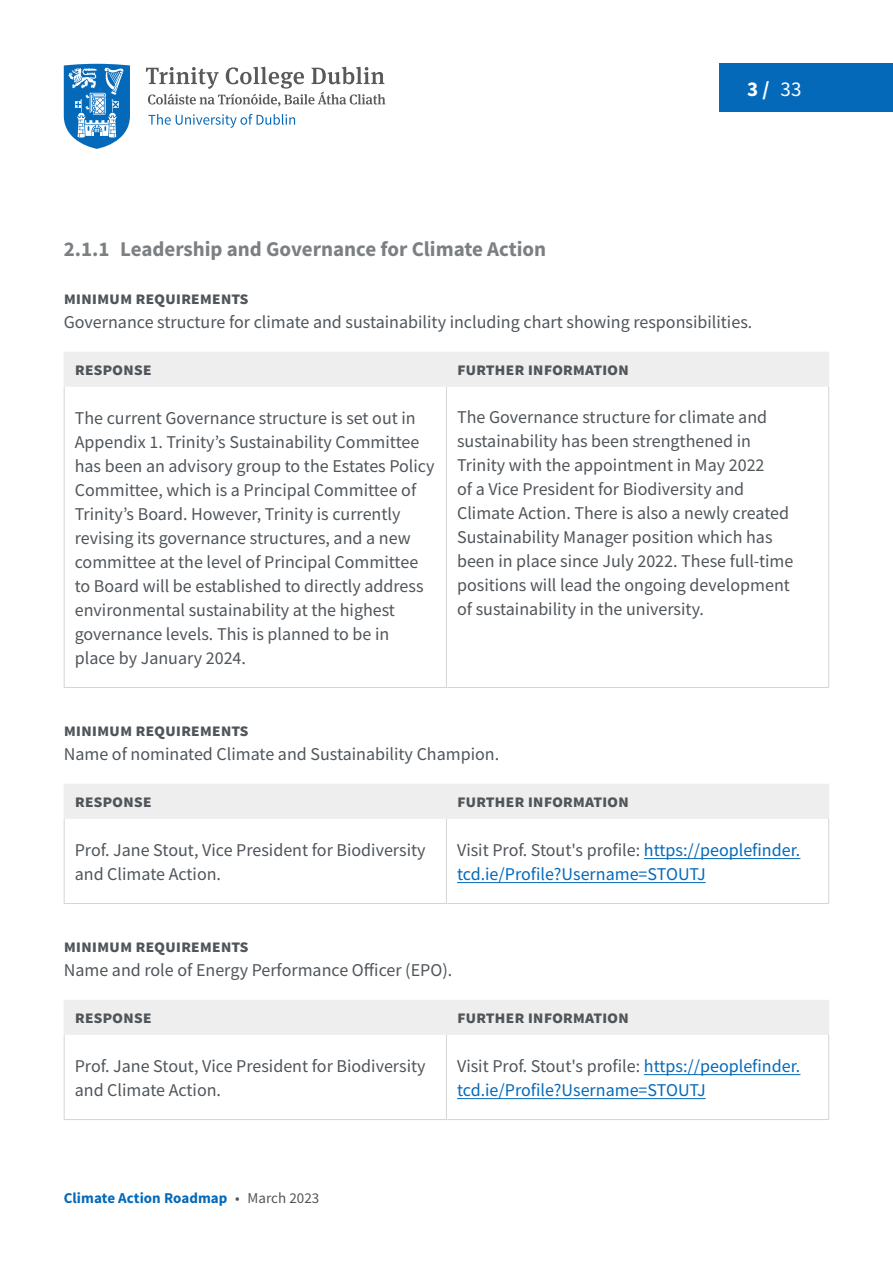
<style>
.page{position:relative;width:893px;height:1263px;background:#fff}
.page>*{position:absolute;margin:0;border:0;box-sizing:border-box;transform-origin:0 0}
.t1{font:700 21px "Source Sans Pro";color:#7c8083}
.t2{font:700 21px "Source Sans Pro";color:#fff}
.t3{font:18px/24px "Source Sans Pro";color:#50555a}
.t4{font:18px/24px "Source Sans Pro";color:#0569b9}
.t5{font:700 18px "Source Sans Pro";letter-spacing:-.01em;color:#50555a}
.t6{font:700 15px "Source Sans Pro";letter-spacing:.005em;color:#0569b9}
.s1{font-weight:400}
.s2{color:#50555a}
.s3{font-weight:400;color:#50555a}
</style>
<div class="page">
<div style="left:65px;top:353px;width:763px;height:33px;background:#eeeeef"></div>
<hr style="left:64px;top:387px;width:1px;height:300px;background:#d3d5d6">
<hr style="left:446px;top:387px;width:1px;height:300px;background:#d3d5d6">
<hr style="left:828px;top:387px;width:1px;height:300px;background:#d3d5d6">
<hr style="left:64px;top:687px;width:382px;height:1px;background:#d3d5d6">
<hr style="left:446px;top:687px;width:383px;height:1px;background:#d3d5d6">
<hr style="left:64px;top:352px;width:382px;height:1px;background:#eeeeef">
<hr style="left:64px;top:353px;width:1px;height:33px;background:#eeeeef">
<hr style="left:446px;top:352px;width:383px;height:1px;background:#eeeeef">
<hr style="left:446px;top:353px;width:1px;height:33px;background:#eeeeef">
<hr style="left:828px;top:353px;width:1px;height:33px;background:#eeeeef">
<hr style="left:64px;top:386px;width:382px;height:1px;background:#eeeeef">
<hr style="left:446px;top:386px;width:383px;height:1px;background:#eeeeef">
<div style="left:65px;top:785px;width:763px;height:33px;background:#eeeeef"></div>
<hr style="left:64px;top:819px;width:1px;height:84px;background:#d3d5d6">
<hr style="left:446px;top:819px;width:1px;height:84px;background:#d3d5d6">
<hr style="left:828px;top:819px;width:1px;height:84px;background:#d3d5d6">
<hr style="left:64px;top:903px;width:382px;height:1px;background:#d3d5d6">
<hr style="left:446px;top:903px;width:383px;height:1px;background:#d3d5d6">
<hr style="left:64px;top:784px;width:382px;height:1px;background:#eeeeef">
<hr style="left:64px;top:785px;width:1px;height:33px;background:#eeeeef">
<hr style="left:446px;top:784px;width:383px;height:1px;background:#eeeeef">
<hr style="left:446px;top:785px;width:1px;height:33px;background:#eeeeef">
<hr style="left:828px;top:785px;width:1px;height:33px;background:#eeeeef">
<hr style="left:64px;top:818px;width:382px;height:1px;background:#eeeeef">
<hr style="left:446px;top:818px;width:383px;height:1px;background:#eeeeef">
<hr style="left:644px;top:858px;width:156px;height:1px;background:#0569b9">
<hr style="left:457px;top:882px;width:249px;height:1px;background:#0569b9">
<div style="left:65px;top:1001px;width:763px;height:33px;background:#eeeeef"></div>
<hr style="left:64px;top:1035px;width:1px;height:84px;background:#d3d5d6">
<hr style="left:446px;top:1035px;width:1px;height:84px;background:#d3d5d6">
<hr style="left:828px;top:1035px;width:1px;height:84px;background:#d3d5d6">
<hr style="left:64px;top:1119px;width:382px;height:1px;background:#d3d5d6">
<hr style="left:446px;top:1119px;width:383px;height:1px;background:#d3d5d6">
<hr style="left:64px;top:1000px;width:382px;height:1px;background:#eeeeef">
<hr style="left:64px;top:1001px;width:1px;height:33px;background:#eeeeef">
<hr style="left:446px;top:1000px;width:383px;height:1px;background:#eeeeef">
<hr style="left:446px;top:1001px;width:1px;height:33px;background:#eeeeef">
<hr style="left:828px;top:1001px;width:1px;height:33px;background:#eeeeef">
<hr style="left:64px;top:1034px;width:382px;height:1px;background:#eeeeef">
<hr style="left:446px;top:1034px;width:383px;height:1px;background:#eeeeef">
<hr style="left:644px;top:1074px;width:156px;height:1px;background:#0569b9">
<hr style="left:457px;top:1098px;width:249px;height:1px;background:#0569b9">
<div style="left:719px;top:64px;width:174px;height:48px;background:#0569b9"></div>
<svg style="left:146px;top:67px;width:239px;height:39px"></svg>
<svg style="left:148px;top:114px;width:147px;height:14px"></svg>
<svg style="left:64px;top:64px;width:66px;height:85px"></svg>
<p class="t2" style="left:747px;top:74px;width:56px">3 / <span class="s1">33</span></p>
<p class="t1" style="left:64px;top:235px;width:484px">2.1.1 Leadership and Governance for Climate Action</p>
<p class="t5" style="left:64px;top:286px;width:186px">minimum requirements</p>
<p class="t3" style="left:64px;top:310px;width:690px">Governance structure for climate and sustainability including chart showing responsibilities.</p>
<p class="t5" style="left:75px;top:357px;width:78px">response</p>
<p class="t5" style="left:457px;top:357px;width:174px">further information</p>
<p class="t3" style="left:75px;top:405px;width:361px">The current Governance structure is set out in Appendix 1. Trinity’s Sustainability Committee has been an advisory group to the Estates Policy Committee, which is a Principal Committee of Trinity’s Board. However, Trinity is currently revising its governance structures, and a new committee at the level of Principal Committee to Board will be established to directly address environmental sustainability at the highest governance levels. This is planned to be in<br>place by January 2024.</p>
<p class="t3" style="left:457px;top:405px;width:338px">The Governance structure for climate and sustainability has been strengthened in Trinity with the appointment in May 2022<br>of a Vice President for Biodiversity and Climate Action. There is also a newly created Sustainability Manager position which has been in place since July 2022. These full-time positions will lead the ongoing development of sustainability in the university.</p>
<p class="t5" style="left:64px;top:718px;width:186px">minimum requirements</p>
<p class="t3" style="left:64px;top:742px;width:437px">Name of nominated Climate and Sustainability Champion.</p>
<p class="t5" style="left:75px;top:789px;width:78px">response</p>
<p class="t5" style="left:457px;top:789px;width:174px">further information</p>
<p class="t3" style="left:75px;top:837px;width:352px">Prof. Jane Stout, Vice President for Biodiversity and Climate Action.</p>
<p class="t4" style="left:457px;top:837px;width:345px"><span class="s2">Visit Prof. Stout's profile:</span> https://peoplefinder. tcd.ie/Profile?Username=STOUTJ</p>
<p class="t5" style="left:64px;top:934px;width:186px">minimum requirements</p>
<p class="t3" style="left:64px;top:958px;width:390px">Name and role of Energy Performance Officer (EPO).</p>
<p class="t5" style="left:75px;top:1005px;width:78px">response</p>
<p class="t5" style="left:457px;top:1005px;width:174px">further information</p>
<p class="t3" style="left:75px;top:1053px;width:352px">Prof. Jane Stout, Vice President for Biodiversity and Climate Action.</p>
<p class="t4" style="left:457px;top:1053px;width:345px"><span class="s2">Visit Prof. Stout's profile:</span> https://peoplefinder. tcd.ie/Profile?Username=STOUTJ</p>
<p class="t6" style="left:64px;top:1188px;width:257px">Climate Action Roadmap <span class="s3">• March 2023</span></p>
</div>
